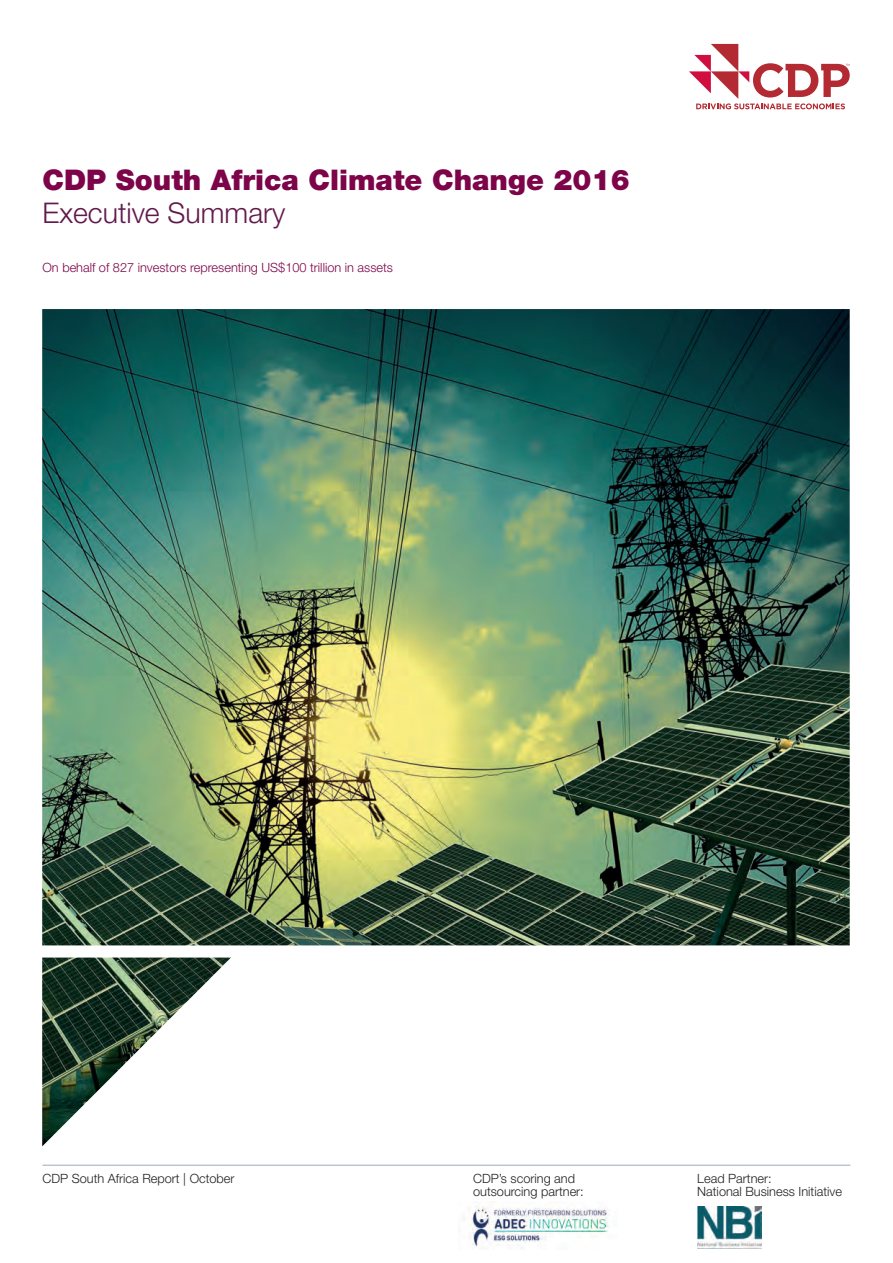
<style>
.page{position:relative;width:893px;height:1263px;background:#fff}
.page>*{position:absolute;margin:0;border:0;box-sizing:border-box;transform-origin:0 0}
.Cover_head{font:900 28.5px "Helvetica Neue LT Std";color:#7d0449}
.Cover_sub-head{font:300 28.5px "Helvetica Neue LT Std";color:#62194b}
.Cover_-_date{font:300 12.75px/13.5px "Helvetica Neue LT Std";color:#231f20}
.Cover_-_date-2{font:300 12.75px "Helvetica Neue LT Std";color:#7d0449}
.Body{font:300 12.75px/13.5px "Helvetica Neue LT Std";color:#231f20}
</style>
<div class="page">
<svg style="left:696px;top:43px;width:148px;height:67px"></svg>
<svg style="left:689px;top:44px;width:161px;height:65px"></svg>
<img style="left:697px;top:1206px;width:65px;height:42px">
<img style="left:42px;top:309px;width:808px;height:837px">
<hr style="left:43px;top:1165px;width:807px;height:1px;background:#99adb4">
<img style="left:458px;top:1201px;width:152px;height:48px">
<p class="Cover_head" style="left:43px;top:163px;width:589px">CDP South Africa Climate Change 2016</p>
<p class="Cover_sub-head" style="left:43px;top:196px;width:244px">Executive Summary</p>
<p class="Cover_-_date-2" style="left:43px;top:259px;width:352px">On behalf of 827 investors representing US$100 trillion in assets</p>
<p class="Cover_-_date" style="left:43px;top:1171px;width:194px">CDP South Africa Report | October</p>
<p class="Body" style="left:473px;top:1171px;width:112px">CDP’s scoring and outsourcing partner:</p>
<p class="Cover_-_date" style="left:697px;top:1171px;width:146px">Lead Partner:<br>National Business Initiative</p>
</div>
